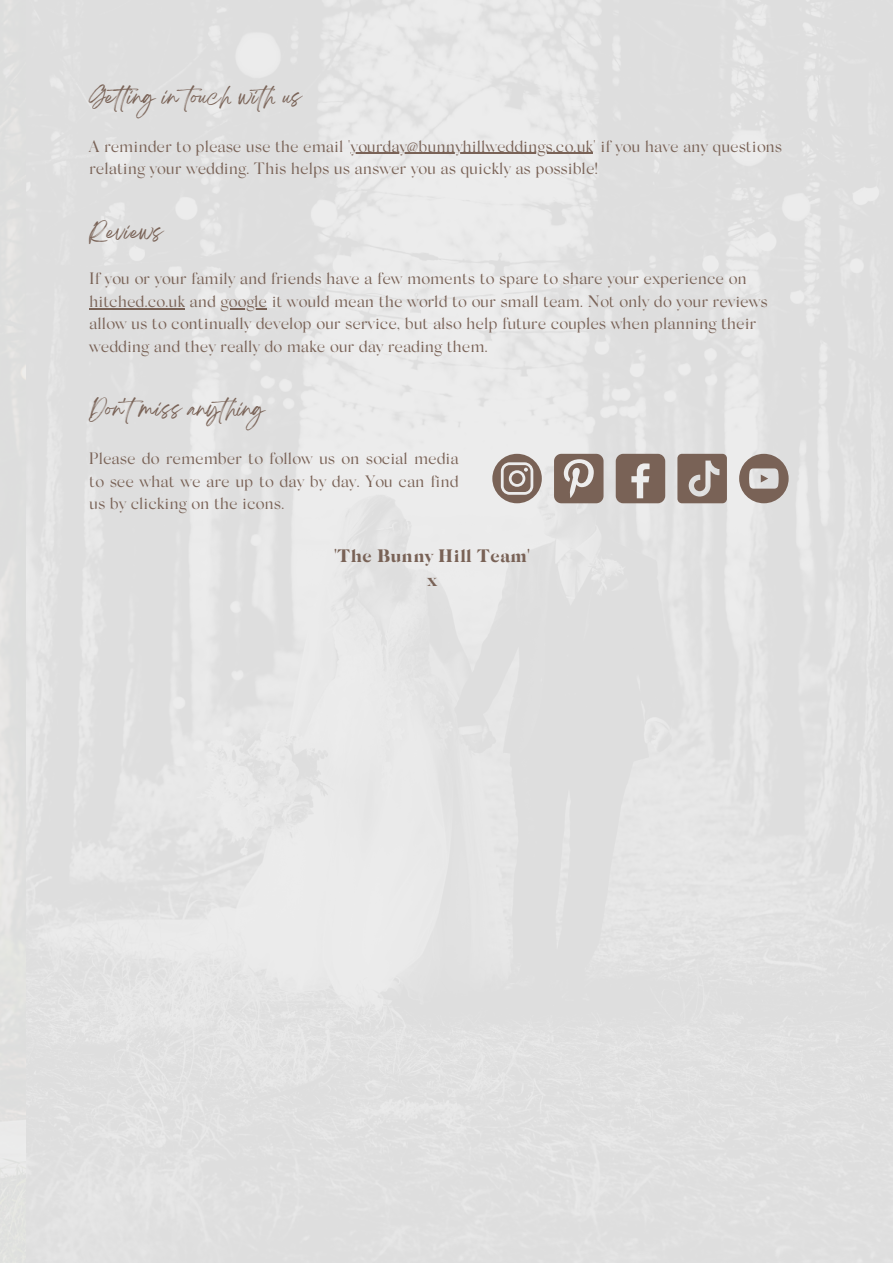
<style>
.page{position:relative;width:893px;height:1264px;background:#fff}
.page>*{position:absolute;margin:0;border:0;box-sizing:border-box;transform-origin:0 0}
.t1{font:18px "Breathing";color:#796256}
.t2{font:900 18px "Silk Serif";color:#796256}
.t3{font:16.5px/22.5px "Silk Serif";color:#796256}
</style>
<div class="page">
<div style="left:0;top:0;width:892px;height:1262px;background:#e0e0e0"></div>
<svg style="left:677px;top:454px;width:49px;height:49px;background:#8b796f"></svg>
<div style="left:615px;top:454px;width:50px;height:49px;background:#796256;border-radius:8px"></div>
<svg style="left:631px;top:463px;width:18px;height:35px"></svg>
<svg style="left:739px;top:454px;width:49px;height:49px"></svg>
<svg style="left:554px;top:454px;width:49px;height:49px"></svg>
<svg style="left:492px;top:454px;width:50px;height:49px"></svg>
<hr style="left:89px;top:308px;width:96px;height:1px;background:#796256">
<hr style="left:220px;top:308px;width:47px;height:1px;background:#796256">
<hr style="left:350px;top:153px;width:243px;height:1px;background:#796256">
<p class="t1" style="left:89px;top:91px;width:214px">Geting in touch with us</p>
<p class="t3" style="left:89px;top:136px;width:694px">A reminder to please use the email 'yourday@bunnyhillweddings.co.uk' if you have any questions relating your wedding. This helps us answer you as quickly as possible!</p>
<p class="t1" style="left:89px;top:226px;width:75px">Reviews</p>
<p class="t3" style="left:89px;top:269px;width:679px">If you or your family and friends have a few moments to spare to share your experience on hitched.co.uk and google it would mean the world to our small team. Not only do your reviews allow us to continually develop our service, but also help future couples when planning their wedding and they really do make our day reading them.</p>
<p class="t1" style="left:89px;top:404px;width:177px">Don'tmiss anything</p>
<p class="t3" style="left:89px;top:449px;width:371px;text-align:justify">Please do remember to follow us on social media to see what we are up to day by day. You can find us by clicking on the icons.</p>
<p class="t2" style="left:334px;top:548px;width:198px">'The Bunny Hill Team'</p>
<p class="t2" style="left:427px;top:573px;width:11px">x</p>
</div>
